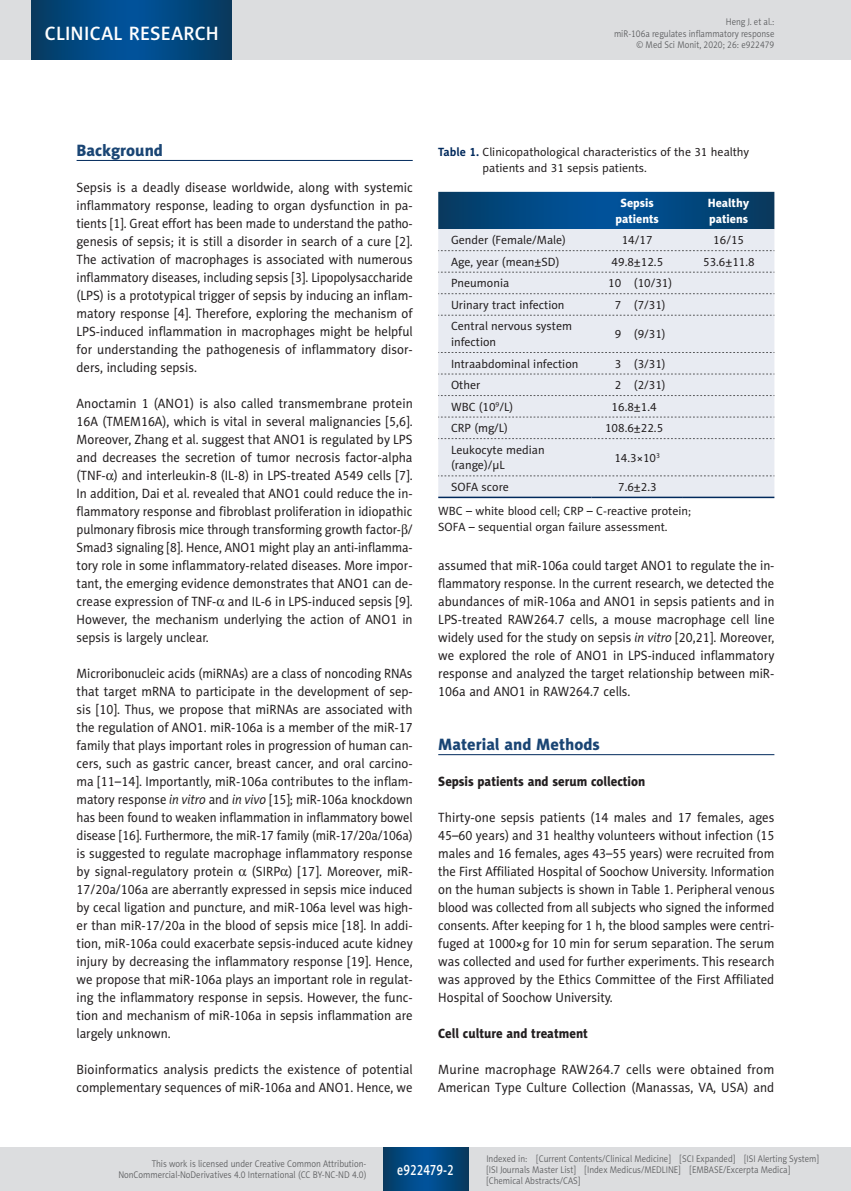
<style>
.page{position:relative;width:851px;height:1191px;background:#fff}
.page>*{position:absolute;margin:0;border:0;box-sizing:border-box;transform-origin:0 0}
.t1{font:19.5px "Naomi Sans EFN Medium";letter-spacing:.015em;color:#fff}
.MSM_Headline_1{font:16.5px "Naomi Sans EFN Heavy";color:#1a4574}
.MSM_e-PAGINA{font:15px "Naomi Sans EFN Medium";color:#fff;scale:.8 1}
.MSM_Body{font:13.5px/18px "Naomi Sans EFN";color:#231f20;text-align:justify;scale:.96 1}
.MSM_Body-2{font:13.5px/18px "Naomi Sans EFN";color:#231f20;text-align:justify;scale:.94 1}
.MSM_Body-3{font:13.5px/18px "Naomi Sans EFN";color:#231f20;text-align:justify;scale:.95 1}
.MSM_Body-4{font:13.5px/18px "Naomi Sans EFN";color:#231f20}
.MSM_Headline_2{font:13.5px "Naomi Sans EFN Heavy";color:#231f20;scale:.95 1}
.MSM_Tabela_zawartosc{font:12px/15.8px "Naomi Sans EFN";color:#231f20}
.MSM_Tabela_tytul{font:12px/15.8px "Naomi Sans EFN";color:#231f20}
.MSM_Table_podpis_dol{font:12px/15.8px "Naomi Sans EFN";color:#231f20}
.MSM_Tabela_Head{font:12px/15.8px "Naomi Sans EFN Heavy";color:#fff}
.MSM_pagina_sygnatura{font:9.75px/11.2px "Naomi Sans EFN Light";color:#57585a;scale:.9 1}
.MSM_pagina_zywa{font:9.75px/11.2px "Naomi Sans EFN Light";color:#57585a;text-align:right;scale:.9 1}
.s1{font-family:"Standard Sym L"}
.s2{font-style:italic}
.s3{font-weight:700;color:#00295c}
</style>
<div class="page">
<hr style="left:77px;top:160px;width:335px;height:1px;background:#00295c">
<hr style="left:438px;top:754px;width:336px;height:1px;background:#00295c">
<svg style="left:438px;top:192px;width:336px;height:37px;background:#03477f"></svg>
<div style="left:438px;top:229px;width:336px;height:267px;background:#e8ebf2"></div>
<svg style="left:438px;top:250px;width:336px;height:1px"></svg>
<svg style="left:438px;top:272px;width:336px;height:1px"></svg>
<svg style="left:438px;top:293px;width:336px;height:1px"></svg>
<svg style="left:438px;top:315px;width:336px;height:1px"></svg>
<svg style="left:438px;top:352px;width:336px;height:1px"></svg>
<svg style="left:438px;top:374px;width:336px;height:1px"></svg>
<svg style="left:438px;top:395px;width:336px;height:1px"></svg>
<svg style="left:438px;top:417px;width:336px;height:1px"></svg>
<svg style="left:438px;top:438px;width:336px;height:1px"></svg>
<svg style="left:438px;top:475px;width:336px;height:1px"></svg>
<hr style="left:438px;top:496px;width:153px;height:2px;background:#00295c">
<hr style="left:591px;top:496px;width:91px;height:2px;background:#00295c">
<hr style="left:682px;top:496px;width:92px;height:2px;background:#00295c">
<div style="left:0;top:1148px;width:850px;height:43px;background:#dcdddf"></div>
<svg style="left:383px;top:1147px;width:85px;height:43px;background:#02477e"></svg>
<div style="left:0;top:0;width:850px;height:60px;background:#dcdddf"></div>
<hr style="left:850px;top:0;width:1px;height:60px;background:#dcdddf">
<svg style="left:32px;top:0;width:200px;height:60px;background:#02477e"></svg>
<h1 class="t1" style="left:45px;top:22px;width:175px">CLINICAL RESEARCH</h1>
<p class="MSM_pagina_zywa" style="left:614px;top:16px;width:180px">Heng J. et al.:<br>miR-106a regulates inflammatory response</p>
<p class="MSM_pagina_sygnatura" style="left:636px;top:39px;width:154px">© Med Sci Monit, 2020; 26: e922479</p>
<p class="MSM_Headline_1" style="left:77px;top:140px;width:88px">Background</p>
<p class="MSM_Body" style="left:77px;top:178px;width:352px">Sepsis is a deadly disease worldwide, along with systemic inflammatory response, leading to organ dysfunction in pa&shy;tients [1]. Great effort has been made to understand the patho&shy;genesis of sepsis; it is still a disorder in search of a cure [2].<br>The activation of macrophages is associated with numerous inflammatory diseases, including sepsis [3]. Lipopolysaccharide (LPS) is a prototypical trigger of sepsis by inducing an inflam&shy;matory response [4]. Therefore, exploring the mechanism of LPS-induced inflammation in macrophages might be helpful for understanding the pathogenesis of inflammatory disor&shy;ders, including sepsis.</p>
<p class="MSM_Body" style="left:77px;top:394px;width:351px">Anoctamin 1 (ANO1) is also called transmembrane protein 16A (TMEM16A), which is vital in several malignancies [5,6].<br>Moreover, Zhang et al. suggest that ANO1 is regulated by LPS and decreases the secretion of tumor necrosis factor-alpha (TNF-<span class="s1">a</span>) and interleukin-8 (IL-8) in LPS-treated A549 cells [7].<br>In addition, Dai et al. revealed that ANO1 could reduce the in&shy;flammatory response and fibroblast proliferation in idiopathic pulmonary fibrosis mice through transforming growth factor-<span class="s1">b</span>/ Smad3 signaling [8]. Hence, ANO1 might play an anti-inflamma&shy;tory role in some inflammatory-related diseases. More impor&shy;tant, the emerging evidence demonstrates that ANO1 can de&shy;crease expression of TNF-<span class="s1">a</span> and IL-6 in LPS-induced sepsis [9].<br>However, the mechanism underlying the action of ANO1 in sepsis is largely unclear.</p>
<p class="MSM_Body-2" style="left:77px;top:664px;width:359px">Microribonucleic acids (miRNAs) are a class of noncoding RNAs that target mRNA to participate in the development of sep&shy;sis [10]. Thus, we propose that miRNAs are associated with the regulation of ANO1. miR-106a is a member of the miR-17 family that plays important roles in progression of human can&shy;cers, such as gastric cancer, breast cancer, and oral carcino&shy;ma [11–14]. Importantly, miR-106a contributes to the inflam&shy;matory response <span class="s2">in vitro</span> and <span class="s2">in vivo</span> [15]; miR-106a knockdown has been found to weaken inflammation in inflammatory bowel disease [16]. Furthermore, the miR-17 family (miR-17/20a/106a) is suggested to regulate macrophage inflammatory response by signal-regulatory protein <span class="s1">a</span> (SIRP<span class="s1">a</span>) [17]. Moreover, miR-17/20a/106a are aberrantly expressed in sepsis mice induced by cecal ligation and puncture, and miR-106a level was high&shy;er than miR-17/20a in the blood of sepsis mice [18]. In addi&shy;tion, miR-106a could exacerbate sepsis-induced acute kidney injury by decreasing the inflammatory response [19]. Hence, we propose that miR-106a plays an important role in regulat&shy;ing the inflammatory response in sepsis. However, the func&shy;tion and mechanism of miR-106a in sepsis inflammation are largely unknown.</p>
<p class="MSM_Body" style="left:77px;top:1060px;width:351px">Bioinformatics analysis predicts the existence of potential complementary sequences of miR-106a and ANO1. Hence, we</p>
<p class="MSM_Tabela_tytul" style="left:482px;top:144px;width:268px;text-indent:-44px"><span class="s3">Table 1.</span> Clinicopathological characteristics of the 31 healthy patients and 31 sepsis patients.</p>
<p class="MSM_Tabela_Head" style="left:620px;top:195px;width:35px">Sepsis</p>
<p class="MSM_Tabela_Head" style="left:615px;top:211px;width:45px">patients</p>
<p class="MSM_Tabela_Head" style="left:707px;top:195px;width:43px">Healthy patiens</p>
<p class="MSM_Tabela_zawartosc" style="left:451px;top:232px;width:116px">Gender (Female/Male)</p>
<p class="MSM_Tabela_zawartosc" style="left:621px;top:232px;width:32px">14/17</p>
<p class="MSM_Tabela_zawartosc" style="left:713px;top:232px;width:32px">16/15</p>
<p class="MSM_Tabela_zawartosc" style="left:451px;top:254px;width:110px">Age, year (mean±SD)</p>
<p class="MSM_Tabela_zawartosc" style="left:611px;top:254px;width:53px">49.8±12.5</p>
<p class="MSM_Tabela_zawartosc" style="left:703px;top:254px;width:53px">53.6±11.8</p>
<p class="MSM_Tabela_zawartosc" style="left:451px;top:275px;width:60px">Pneumonia</p>
<p class="MSM_Tabela_zawartosc" style="left:608px;top:275px;width:66px">10 (10/31)</p>
<p class="MSM_Tabela_zawartosc" style="left:451px;top:297px;width:115px">Urinary tract infection</p>
<p class="MSM_Tabela_zawartosc" style="left:614px;top:297px;width:53px">7 (7/31)</p>
<p class="MSM_Tabela_zawartosc" style="left:451px;top:318px;width:123px">Central nervous system infection</p>
<p class="MSM_Tabela_zawartosc" style="left:614px;top:326px;width:53px">9 (9/31)</p>
<p class="MSM_Tabela_zawartosc" style="left:451px;top:356px;width:129px">Intraabdominal infection</p>
<p class="MSM_Tabela_zawartosc" style="left:614px;top:356px;width:53px">3 (3/31)</p>
<p class="MSM_Tabela_zawartosc" style="left:451px;top:377px;width:31px">Other</p>
<p class="MSM_Tabela_zawartosc" style="left:614px;top:377px;width:53px">2 (2/31)</p>
<p class="MSM_Tabela_zawartosc" style="left:451px;top:399px;width:64px">WBC (10<sup>9</sup>/L)</p>
<p class="MSM_Tabela_zawartosc" style="left:611px;top:399px;width:46px">16.8±1.4</p>
<p class="MSM_Tabela_zawartosc" style="left:451px;top:420px;width:58px">CRP (mg/L)</p>
<p class="MSM_Tabela_zawartosc" style="left:605px;top:420px;width:60px">108.6±22.5</p>
<p class="MSM_Tabela_zawartosc" style="left:451px;top:442px;width:95px">Leukocyte median (range)/μL</p>
<p class="MSM_Tabela_zawartosc" style="left:614px;top:450px;width:47px">14.3×10<sup>3</sup></p>
<p class="MSM_Tabela_zawartosc" style="left:451px;top:479px;width:59px">SOFA score</p>
<p class="MSM_Tabela_zawartosc" style="left:618px;top:479px;width:40px">7.6±2.3</p>
<p class="MSM_Table_podpis_dol" style="left:438px;top:503px;width:254px">WBC – white blood cell; CRP – C-reactive protein;<br>SOFA – sequential organ failure assessment.</p>
<p class="MSM_Body-3" style="left:438px;top:556px;width:355px">assumed that miR-106a could target ANO1 to regulate the in&shy;flammatory response. In the current research, we detected the abundances of miR-106a and ANO1 in sepsis patients and in LPS-treated RAW264.7 cells, a mouse macrophage cell line widely used for the study on sepsis <span class="s2">in vitro</span> [20,21]. Moreover, we explored the role of ANO1 in LPS-induced inflammatory response and analyzed the target relationship between miR-106a and ANO1 in RAW264.7 cells.</p>
<p class="MSM_Headline_1" style="left:438px;top:734px;width:163px">Material and Methods</p>
<p class="MSM_Headline_2" style="left:438px;top:773px;width:219px">Sepsis patients and serum collection</p>
<p class="MSM_Body" style="left:438px;top:808px;width:352px">Thirty-one sepsis patients (14 males and 17 females, ages 45–60 years) and 31 healthy volunteers without infection (15 males and 16 females, ages 43–55 years) were recruited from the First Affiliated Hospital of Soochow University. Information on the human subjects is shown in Table 1. Peripheral venous blood was collected from all subjects who signed the informed consents. After keeping for 1 h, the blood samples were centri&shy;fuged at 1000×g for 10 min for serum separation. The serum was collected and used for further experiments. This research was approved by the Ethics Committee of the First Affiliated Hospital of Soochow University.</p>
<p class="MSM_Headline_2" style="left:438px;top:1025px;width:159px">Cell culture and treatment</p>
<p class="MSM_Body-4" style="left:438px;top:1060px;width:337px">Murine macrophage RAW264.7 cells were obtained from<br>American Type Culture Collection (Manassas, VA, USA) and</p>
<p class="MSM_pagina_sygnatura" style="left:118px;top:1158px;width:277px;text-align:right">This work is licensed under Creative Common Attribution-<br>NonCommercial-NoDerivatives 4.0 International (CC BY-NC-ND 4.0)</p>
<p class="MSM_e-PAGINA" style="left:397px;top:1160px;width:72px">e922479-2</p>
<p class="MSM_pagina_sygnatura" style="left:486px;top:1152px;width:371px">Indexed in: [Current Contents/Clinical Medicine] [SCI Expanded] [ISI Alerting System] [ISI Journals Master List] [Index Medicus/MEDLINE] [EMBASE/Excerpta Medica] [Chemical Abstracts/CAS]</p>
</div>
